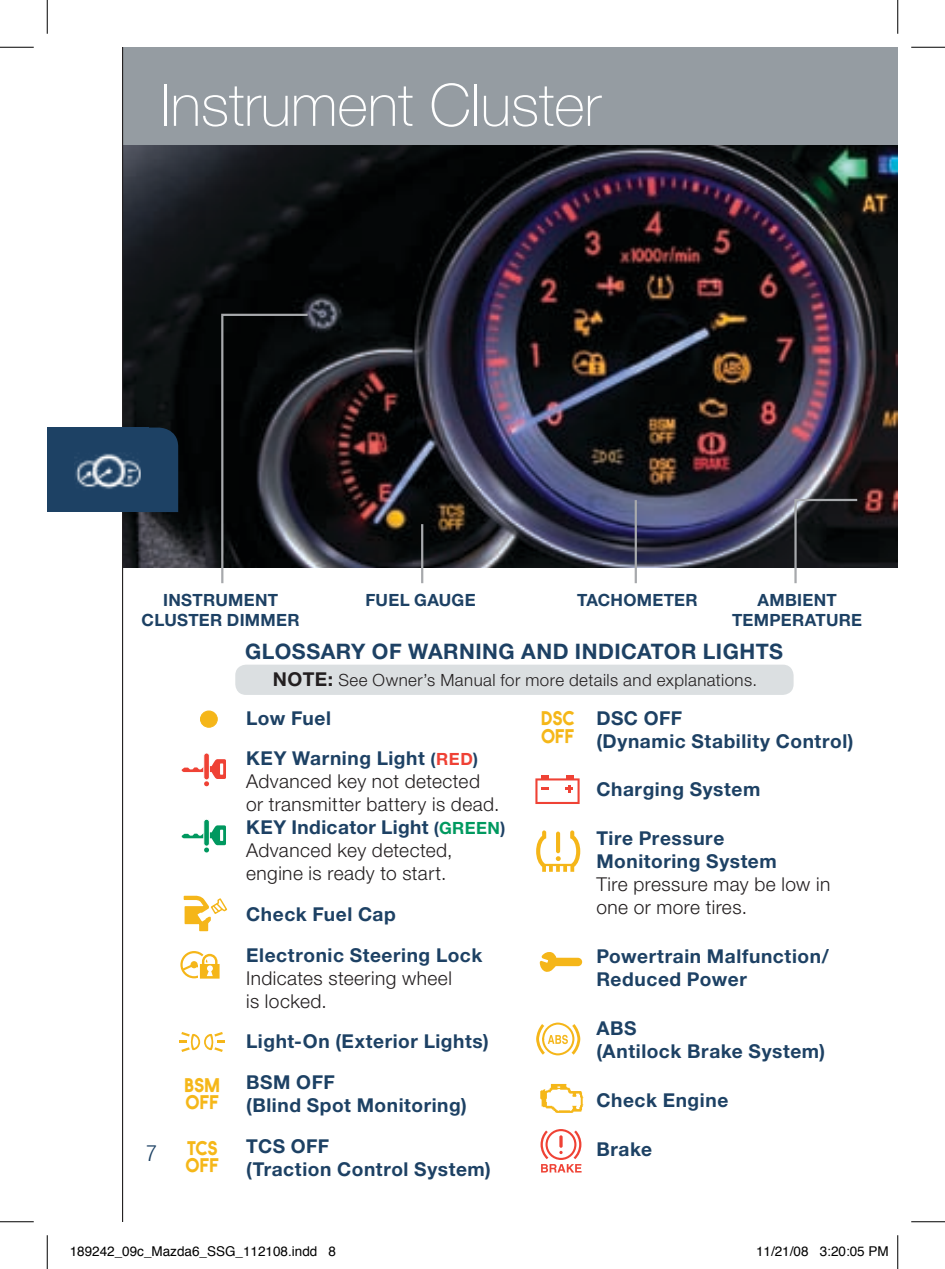
<style>
.page{position:relative;width:945px;height:1269px;background:#fff}
.page>*{position:absolute;margin:0;border:0;box-sizing:border-box;transform-origin:0 0}
.t1{font:100 58.5px "Helvetica Neue";color:#fff}
.t2{font:300 condensed 22.5px "Helvetica Neue";color:#1d4164}
.t3{font:22.05px/17.3px "Quicksans Accurate ICG Fill";color:#f5b719;scale:.9 1}
.t4{font:700 21.38px "Helvetica Neue";letter-spacing:.025em;color:#1d4164}
.t5{font:700 19.12px/40.7px "Helvetica Neue";letter-spacing:.03em;color:#1d4164}
.t6{font:300 19.12px/22.9px "Helvetica Neue";letter-spacing:.02em;color:#231f20}
.t7{font:700 16.88px "Helvetica Neue";letter-spacing:.015em;color:#1d4164}
.t8{font:300 16.88px "Helvetica Neue";letter-spacing:.025em;color:#231f20}
.t9{font:13.5px "Helvetica";color:#000}
.s1{font-weight:700;font-size:19.12px}
.s2{font-size:16.88px}
.s3{font-size:16.88px;color:#ef4135}
.s4{font-weight:700;color:#1d4164}
.s5{font-weight:700;font-size:16.88px;color:#1d4164}
.s6{font-weight:700;font-size:16.88px;color:#00995f}
</style>
<div class="page">
<img style="left:123px;top:145px;width:775px;height:423px">
<div style="left:122px;top:47px;width:776px;height:98px;background:#959ca2"></div>
<hr style="left:122px;top:47px;width:1px;height:1175px;background:#231f20">
<div style="left:149px;top:428px;width:29px;height:84px;background:#1d4164"></div>
<div style="left:47px;top:428px;width:102px;height:84px;background:#1d4164"></div>
<img style="left:74px;top:453px;width:66px;height:36px">
<svg style="left:539px;top:952px;width:44px;height:20px"></svg>
<svg style="left:536px;top:1023px;width:44px;height:32px"></svg>
<div style="left:200px;top:711px;width:17px;height:16px;background:#f5b619;border-radius:50%"></div>
<div style="left:200px;top:711px;width:18px;height:17px;border:1px solid #f5b619;border-radius:50%"></div>
<svg style="left:183px;top:895px;width:45px;height:37px"></svg>
<svg style="left:536px;top:830px;width:44px;height:42px"></svg>
<div style="left:204px;top:753px;width:5px;height:27px;background:#ef4235;border-radius:3px"></div>
<div style="left:203px;top:753px;width:7px;height:27px;border:1px solid #fff;border-radius:3px"></div>
<svg style="left:182px;top:756px;width:44px;height:30px"></svg>
<hr style="left:421px;top:524px;width:2px;height:59px;background:#a7a9ac">
<hr style="left:635px;top:500px;width:2px;height:83px;background:#a7a9ac">
<svg style="left:180px;top:951px;width:40px;height:28px"></svg>
<svg style="left:535px;top:775px;width:45px;height:29px"></svg>
<div style="left:204px;top:819px;width:5px;height:27px;background:#00985f;border-radius:3px"></div>
<div style="left:203px;top:819px;width:7px;height:27px;border:1px solid #fff;border-radius:3px"></div>
<svg style="left:182px;top:822px;width:44px;height:30px"></svg>
<svg style="left:540px;top:1129px;width:42px;height:44px"></svg>
<svg style="left:559px;top:1135px;width:4px;height:13px"></svg>
<img style="left:540px;top:1083px;width:44px;height:30px">
<svg style="left:220px;top:313px;width:90px;height:271px;background:#232528"></svg>
<svg style="left:793px;top:498px;width:66px;height:86px"></svg>
<svg style="left:180px;top:1032px;width:44px;height:20px"></svg>
<div style="left:235px;top:665px;width:559px;height:30px;background:#dbdfe1;border-radius:11px"></div>
<hr style="left:0;top:47px;width:34px;height:1px;background:#000">
<hr style="left:911px;top:47px;width:34px;height:1px;background:#000">
<hr style="left:0;top:1221px;width:34px;height:1px;background:#000">
<hr style="left:911px;top:1221px;width:34px;height:1px;background:#000">
<hr style="left:47px;top:0;width:1px;height:34px;background:#000">
<hr style="left:47px;top:1235px;width:1px;height:34px;background:#000">
<hr style="left:897px;top:0;width:1px;height:34px;background:#000">
<hr style="left:897px;top:1235px;width:1px;height:34px;background:#000">
<h1 class="t1" style="left:161px;top:73px;width:442px">Instrument Cluster</h1>
<p class="t7" style="left:163px;top:589px;width:18px">instr</p>
<p class="t7" style="left:215px;top:589px;width:14px">ument</p>
<p class="t7" style="left:142px;top:610px;width:13px">cluster</p>
<p class="t7" style="left:227px;top:610px;width:33px">dimmer</p>
<p class="t7" style="left:365px;top:589px;width:23px">Fuel</p>
<p class="t7" style="left:414px;top:589px;width:13px">Gau</p>
<p class="t7" style="left:452px;top:589px;width:24px">ge</p>
<p class="t7" style="left:577px;top:589px;width:13px">tachometer</p>
<p class="t7" style="left:757px;top:589px;width:14px">amb</p>
<p class="t7" style="left:797px;top:589px;width:18px">ient</p>
<p class="t7" style="left:732px;top:610px;width:13px">temperature</p>
<p class="t2" style="left:146px;top:1141px;width:12px">7</p>
<p class="t3" style="left:185px;top:1075px;width:41px">BSM<br>OFF</p>
<p class="t3" style="left:186px;top:1138px;width:39px">TCS<br>OFF</p>
<p class="t4" style="left:245px;top:638px;width:33px">glossary</p>
<p class="t4" style="left:372px;top:638px;width:54px">of Warn</p>
<p class="t4" style="left:476px;top:638px;width:63px">ing and</p>
<p class="t4" style="left:575px;top:638px;width:63px">indicator</p>
<p class="t4" style="left:703px;top:638px;width:52px">lights</p>
<p class="t8" style="left:273px;top:669px;width:486px"><span class="s1">NOTE:</span> See Owner’s Manual for more details and explanations.</p>
<p class="t5" style="left:246px;top:697px;width:234px">Low Fuel<br>KEY Warning Light <span class="s2">(</span><span class="s3">Red</span><span class="s2">)</span></p>
<p class="t6" style="left:246px;top:770px;width:255px">Advanced key not detected or transmitter battery is dead.<br><span class="s4">KEY Indicator Light</span> <span class="s5">(</span><span class="s6">Green</span></p>
<p class="t7" style="left:501px;top:818px;width:6px">)</p>
<p class="t6" style="left:246px;top:839px;width:208px">Advanced key detected, engine is ready to start.</p>
<p class="t5" style="left:246px;top:893px;width:238px">Check Fuel Cap<br>Electronic Steering Lock</p>
<p class="t6" style="left:246px;top:966px;width:207px">Indicates steering wheel is locked.</p>
<p class="t5" style="left:246px;top:1021px;width:244px">Light-On (Exterior Lights)<br>BSM OFF</p>
<p class="t5" style="left:246px;top:1085px;width:222px">(Blind Spot Monitoring)<br>TCS OFF</p>
<p class="t5" style="left:246px;top:1148px;width:246px">(Traction Control System)</p>
<p class="t3" style="left:541px;top:709px;width:39px">DSC<br>OFF</p>
<p class="t5" style="left:596px;top:706px;width:259px;line-height:22.9px">DSC OFF<br>(Dynamic Stability Control)</p>
<p class="t5" style="left:596px;top:769px;width:165px">Charging System</p>
<p class="t5" style="left:596px;top:827px;width:182px;line-height:22.9px">Tire Pressure<br>Monitoring System</p>
<p class="t6" style="left:596px;top:873px;width:236px">Tire pressure may be low in one or more tires.</p>
<p class="t5" style="left:596px;top:944px;width:234px;line-height:22.9px">Powertrain Malfunction/<br>Reduced Power</p>
<p class="t5" style="left:596px;top:1016px;width:230px;line-height:22.9px">ABS<br>(Antilock Brake System)</p>
<p class="t5" style="left:596px;top:1079px;width:134px">Check Engine</p>
<p class="t5" style="left:596px;top:1128px;width:57px">Brake</p>
<p class="t9" style="left:70px;top:1240px;width:268px">189242_09c_Mazda6_SSG_112108.indd 8</p>
<p class="t9" style="left:756px;top:1240px;width:134px">11/21/08 3:20:05 PM</p>
</div>
